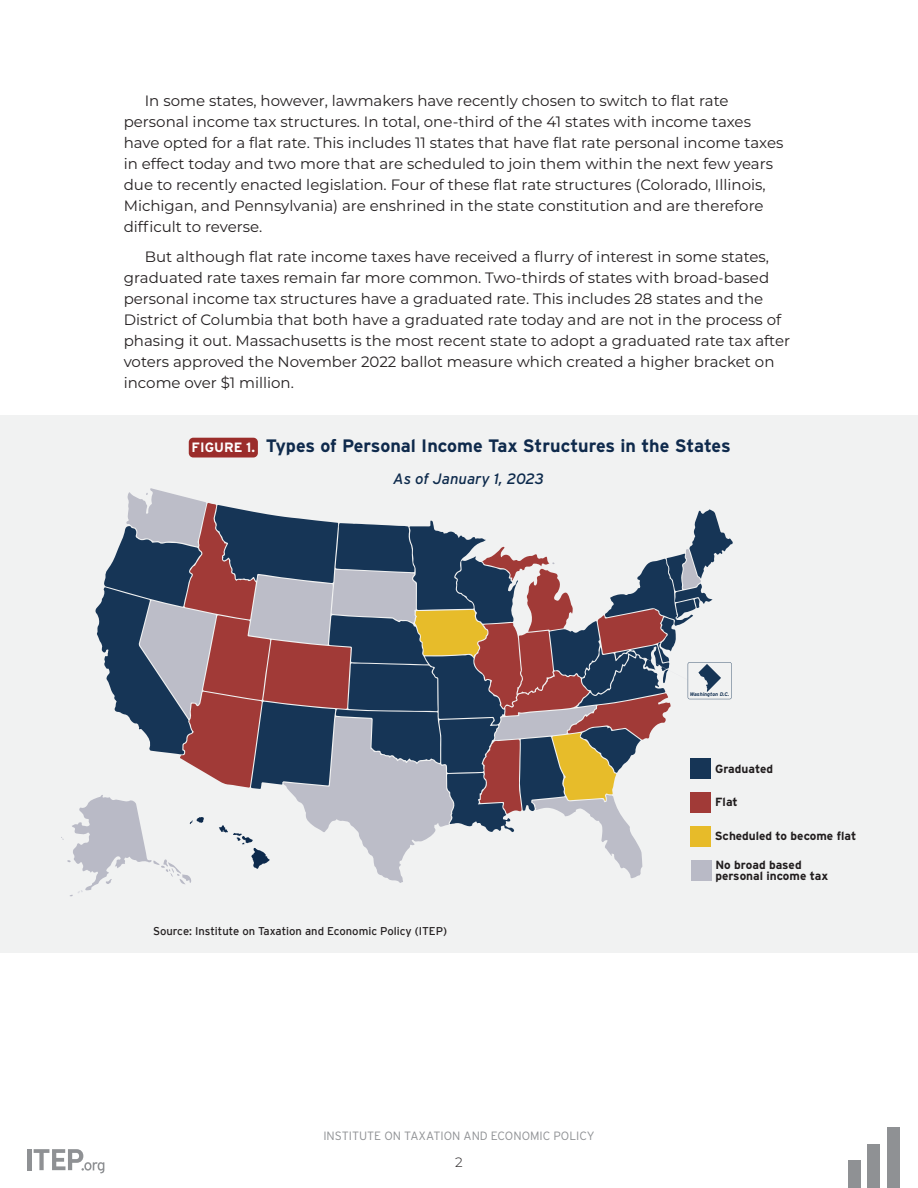
<style>
.page{position:relative;width:918px;height:1188px;background:#fff}
.page>*{position:absolute;margin:0;border:0;box-sizing:border-box;transform-origin:0 0}
.t1{font:700 18px "Interstate";color:#0f2a4c}
.Body{font:15px/21px "Montserrat";color:#231f20}
.t2{font:italic 15px "Interstate";color:#0d2a4c}
.t3{font:700 13.5px "Interstate";color:#fff}
.t4{font:300 13.5px "Montserrat";color:#231f20}
.t5{font:300 12px "Interstate";color:#8f9194}
.t6{font:700 11.85px/11.1px "Interstate";color:#211d1e}
.t7{font:11.25px "Interstate";color:#231f20}
.t8{font:italic 700 5.25px "Interstate";color:#173455}
</style>
<div class="page">
<div style="left:27px;top:1149px;width:5px;height:21px;background:#8f9194"></div>
<svg style="left:34px;top:1149px;width:70px;height:24px"></svg>
<div style="left:887px;top:1127px;width:13px;height:61px;background:#8f9194"></div>
<div style="left:868px;top:1144px;width:12px;height:44px;background:#8f9194"></div>
<div style="left:848px;top:1160px;width:13px;height:28px;background:#8f9194"></div>
<div style="left:0;top:415px;width:918px;height:537px;background:#f1f2f2"></div>
<div style="left:189px;top:438px;width:69px;height:19px;background:#9b2d2b;border-radius:4px"></div>
<svg style="left:61px;top:488px;width:672px;height:409px"></svg>
<div style="left:691px;top:758px;width:20px;height:21px;background:#163556"></div>
<div style="left:691px;top:792px;width:20px;height:21px;background:#a13a37"></div>
<div style="left:690px;top:826px;width:21px;height:21px;background:#e7bb29"></div>
<div style="left:691px;top:860px;width:20px;height:21px;background:#b9bac6"></div>
<p class="Body" style="left:124px;top:90px;width:661px;text-indent:21px">In some states, however, lawmakers have recently chosen to switch to flat rate personal income tax structures. In total, one-third of the 41 states with income taxes have opted for a flat rate. This includes 11 states that have flat rate personal income taxes in effect today and two more that are scheduled to join them within the next few years due to recently enacted legislation. Four of these flat rate structures (Colorado, Illinois, Michigan, and Pennsylvania) are enshrined in the state constitution and are therefore difficult to reverse.</p>
<p class="Body" style="left:124px;top:246px;width:668px;text-indent:21px">But although flat rate income taxes have received a flurry of interest in some states, graduated rate taxes remain far more common. Two-thirds of states with broad-based personal income tax structures have a graduated rate. This includes 28 states and the District of Columbia that both have a graduated rate today and are not in the process of phasing it out. Massachusetts is the most recent state to adopt a graduated rate tax after voters approved the November 2022 ballot measure which created a higher bracket on income over $1 million.</p>
<p class="t3" style="left:192px;top:440px;width:65px">FIGURE 1.</p>
<p class="t1" style="left:266px;top:436px;width:467px">Types of Personal Income Tax Structures in the States</p>
<p class="t2" style="left:393px;top:471px;width:152px">As of January 1, 2023</p>
<p class="t7" style="left:153px;top:925px;width:295px">Source: Institute on Taxation and Economic Policy (ITEP)</p>
<p class="t5" style="left:323px;top:1129px;width:273px">INSTITUTE ON TAXATION AND ECONOMIC POLICY</p>
<p class="t4" style="left:455px;top:1153px;width:9px">2</p>
<p class="t8" style="left:690px;top:692px;width:41px">Washington D.C.</p>
<p class="t6" style="left:715px;top:763px;width:59px">Graduated</p>
<p class="t6" style="left:715px;top:796px;width:24px">Flat</p>
<p class="t6" style="left:715px;top:831px;width:143px">Scheduled to become flat</p>
<p class="t6" style="left:715px;top:859px;width:114px">No broad based personal income tax</p>
</div>
